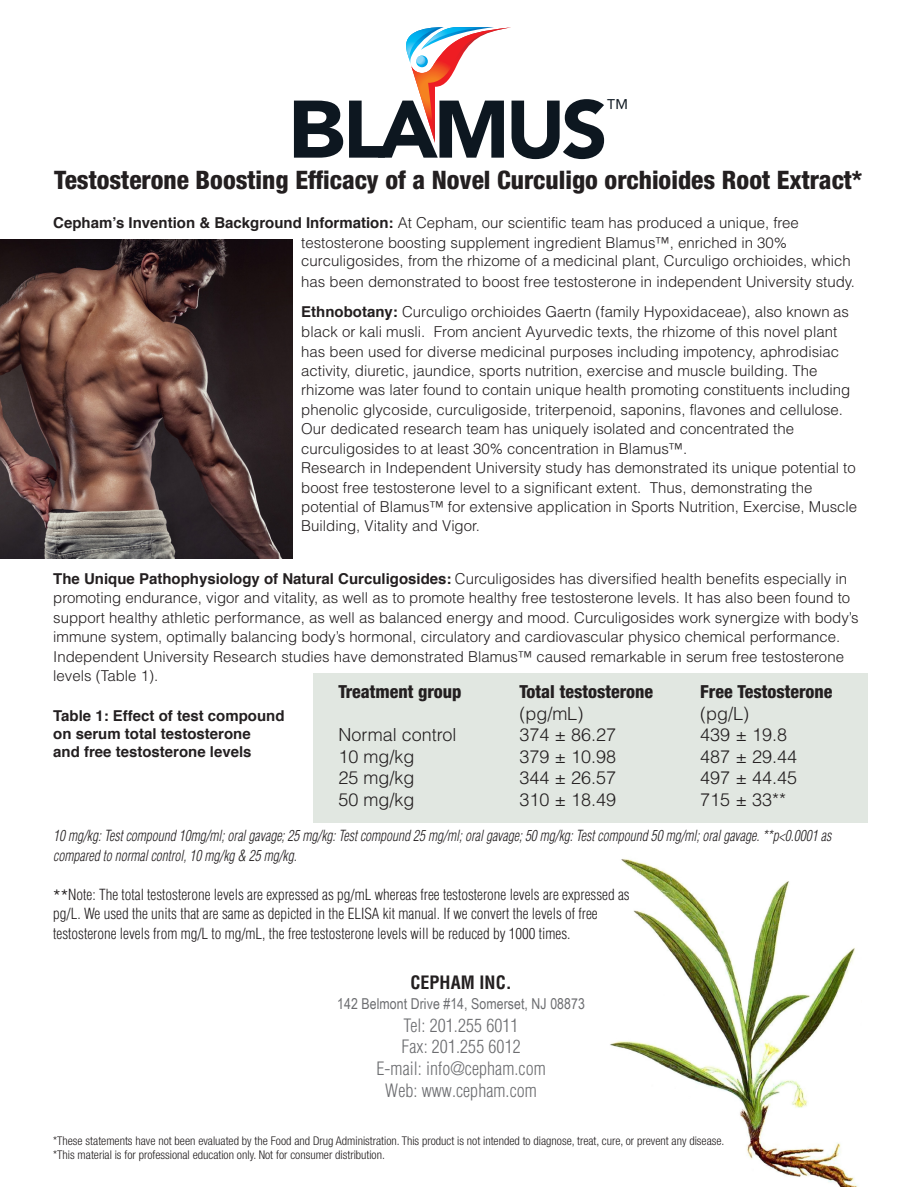
<style>
.page{position:relative;width:918px;height:1188px;background:#fff}
.page>*{position:absolute;margin:0;border:0;box-sizing:border-box;transform-origin:0 0}
.t1{font:900 80.55px "Avenir LT Std";letter-spacing:-.05em;color:#0d1720;scale:1.1 1}
.t2{font:800 condensed 25.5px "Helvetica Neue";color:#231f20}
.t3{font:300 23.55px "Helvetica Neue";color:#0d1720}
.t4{font:300 18px/21.6px "Helvetica";color:#231f20}
.t5{font:300 condensed 18px/21.6px "Helvetica";letter-spacing:.005em;color:#6c6d70;text-align:center}
.t6{font:800 condensed 18px "Helvetica Neue";color:#231f20}
.t7{font:700 condensed 18px "Helvetica";letter-spacing:.005em;color:#231f20}
.t8{font:300 15px/19.4px "Helvetica";color:#231f20}
.t9{font:300 condensed 15px/19.5px "Helvetica";color:#231f20}
.t10{font:italic 300 condensed 15px/19.5px "Helvetica";color:#231f20;scale:.9 1}
.t11{font:700 15px/18px "Helvetica";color:#231f20}
.t12{font:15px "Arial Narrow";letter-spacing:.005em;color:#6c6d70}
.t13{font:300 condensed 12px/13.5px "Helvetica Neue";color:#231f20}
.s1{font-weight:700}
.s2{font-family:"Info Text Regular Tf";font-weight:400;font-stretch:normal}
</style>
<div class="page">
<img style="left:610px;top:859px;width:248px;height:327px">
<div style="left:313px;top:673px;width:555px;height:149px;background:#e1e7e1"></div>
<img style="left:0;top:239px;width:292px;height:319px">
<svg style="left:406px;top:27px;width:105px;height:116px"></svg>
<h1 class="t1" style="left:288px;top:81px;width:293px">BLAMUS</h1>
<h3 class="t3" style="left:606px;top:89px;width:25px">™</h3>
<h2 class="t2" style="left:54px;top:165px;width:810px">Testosterone Boosting Efficacy of a Novel Curculigo orchioides Root Extract*</h2>
<p class="t8" style="left:301px;top:213px;width:551px;text-indent:-248px"><span class="s1">Cepham’s Invention &amp; Background Information:</span> At Cepham, our scientific team has produced a unique, free testosterone boosting supplement ingredient Blamus™, enriched in 30% curculigosides, from the rhizome of a medicinal plant, Curculigo orchioides, which</p>
<p class="t8" style="left:301px;top:266px;width:555px;line-height:30.2px">has been demonstrated to boost free testosterone in independent University study.<br><span class="s1">Ethnobotany:</span> Curculigo orchioides Gaertn (family Hypoxidaceae), also known as</p>
<p class="t8" style="left:301px;top:322px;width:550px">black or kali musli. From ancient Ayurvedic texts, the rhizome of this novel plant has been used for diverse medicinal purposes including impotency, aphrodisiac activity, diuretic, jaundice, sports nutrition, exercise and muscle building. The rhizome was later found to contain unique health promoting constituents including</p>
<p class="t8" style="left:301px;top:400px;width:557px">phenolic glycoside, curculigoside, triterpenoid, saponins, flavones and cellulose.<br>Our dedicated research team has uniquely isolated and concentrated the curculigosides to at least 30% concentration in Blamus™.<br>Research in Independent University study has demonstrated its unique potential to boost free testosterone level to a significant extent. Thus, demonstrating the potential of Blamus™ for extensive application in Sports Nutrition, Exercise, Muscle Building, Vitality and Vigor.</p>
<p class="t8" style="left:53px;top:569px;width:807px"><span class="s1">The Unique Pathophysiology of Natural Curculigosides:</span> Curculigosides has diversified health benefits especially in promoting endurance, vigor and vitality, as well as to promote healthy free testosterone levels. It has also been found to support healthy athletic performance, as well as balanced energy and mood. Curculigosides work synergize with body’s immune system, optimally balancing body’s hormonal, circulatory and cardiovascular physico chemical performance.<br>Independent University Research studies have demonstrated Blamus™ caused remarkable in serum free testosterone levels (Table 1).</p>
<p class="t11" style="left:53px;top:707px;width:233px">Table 1: Effect of test compound on serum total testosterone<br>and free testosterone levels</p>
<p class="t6" style="left:338px;top:680px;width:125px">Treatment group</p>
<p class="t4" style="left:338px;top:724px;width:120px">Normal control<br>10 mg/kg<br>25 mg/kg<br>50 mg/kg</p>
<p class="t6" style="left:519px;top:680px;width:135px">Total testosterone</p>
<p class="t4" style="left:519px;top:702px;width:98px">(pg/mL)<br>374 ± 86.27<br>379 ± 10.98<br>344 ± 26.57<br>310 ± 18.49</p>
<p class="t6" style="left:700px;top:680px;width:134px">Free Testosterone</p>
<p class="t4" style="left:700px;top:702px;width:98px">(pg/L)<br>439 ± 19.8<br>487 ± 29.44<br>497 ± 44.45<br>715 ± 33**</p>
<p class="t10" style="left:53px;top:826px;width:866px">10 mg/kg: Test compound 10mg/ml; oral gavage; 25 mg/kg: Test compound 25 mg/ml; oral gavage; 50 mg/kg: Test compound 50 mg/ml; oral gavage. **p&lt;0.0001 as compared to normal control, 10 mg/kg &amp; 25 mg/kg.</p>
<p class="t9" style="left:53px;top:885px;width:578px"><span class="s2">**</span>Note: The total testosterone levels are expressed as pg/mL whereas free testosterone levels are expressed as pg/L. We used the units that are same as depicted in the ELISA kit manual. If we convert the levels of free testosterone levels from mg/L to mg/mL, the free testosterone levels will be reduced by 1000 times.</p>
<p class="t7" style="left:410px;top:971px;width:103px">CEPHAM INC.</p>
<p class="t12" style="left:337px;top:993px;width:249px">142 Belmont Drive #14, Somerset, NJ 08873</p>
<p class="t5" style="left:376px;top:1014px;width:171px">Tel: 201.255 6011<br>Fax: 201.255 6012<br>E-mail: info@cepham.com<br>Web: www.cepham.com</p>
<p class="t13" style="left:53px;top:1134px;width:673px">*These statements have not been evaluated by the Food and Drug Administration. This product is not intended to diagnose, treat, cure, or prevent any disease. *This material is for professional education only. Not for consumer distribution.</p>
</div>
